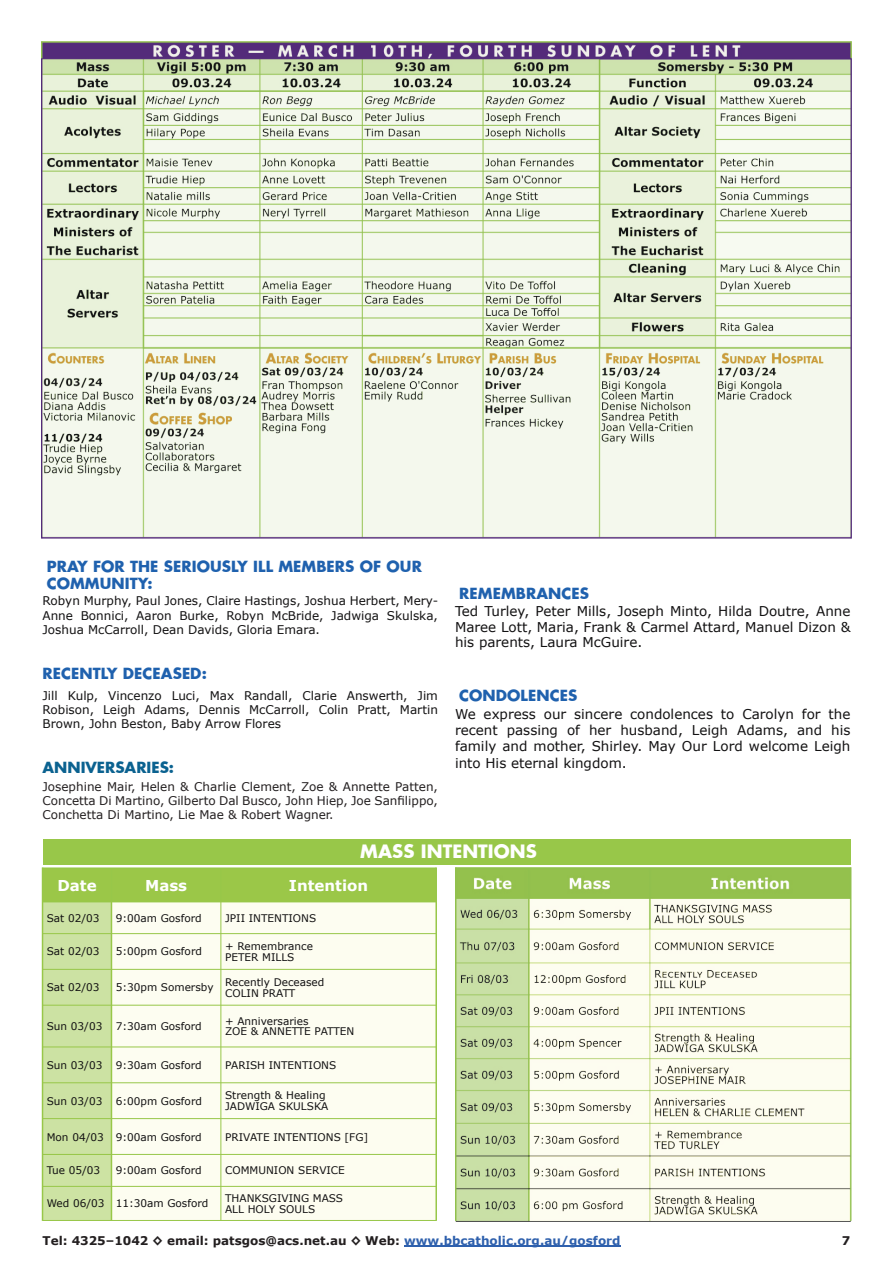
<style>
.page{position:relative;width:893px;height:1263px;background:#fff}
.page>*{position:absolute;margin:0;border:0;box-sizing:border-box;transform-origin:0 0}
.t1{font:700 18px "Futura";letter-spacing:.005em;color:#fff}
.t2{font:700 15px/17.2px "Futura";letter-spacing:.005em;color:#1f61ae}
.t3{font:700 15px "Verdana";color:#fff}
.t4{font:700 15px "Futura";color:#0b6290}
.t5{font:13.5px/16.2px "Verdana";color:#121112;text-align:justify}
.t6{font:12px/14.4px "Verdana";color:#121112;text-align:justify}
.t7{font:12px/13.8px "Verdana";color:#231f20;text-align:justify}
.t8{font:700 12px "Verdana";color:#231f20}
.t9{font:10.5px/10.5px "Verdana";color:#121112}
.s1{color:#2e60ad}
</style>
<div class="page">
<hr style="left:404px;top:1245px;width:217px;height:2px;background:#2e60ad">
<div style="left:43px;top:839px;width:807px;height:26px;background:#98c749"></div>
<div style="left:43px;top:868px;width:393px;height:34px;background:#9bc748"></div>
<div style="left:43px;top:902px;width:68px;height:252px;background:#cce2a3"></div>
<div style="left:112px;top:902px;width:323px;height:31px;background:#fdfdf1"></div>
<div style="left:112px;top:934px;width:323px;height:286px;background:#fdfdf1"></div>
<div style="left:43px;top:1154px;width:68px;height:66px;background:#cde3a3"></div>
<hr style="left:42px;top:867px;width:1px;height:354px;background:#98c749">
<hr style="left:435px;top:867px;width:2px;height:354px;background:#98c749">
<hr style="left:111px;top:868px;width:1px;height:352px;background:#98c749">
<hr style="left:220px;top:902px;width:1px;height:318px;background:#98c749">
<hr style="left:43px;top:867px;width:393px;height:2px;background:#98c749">
<hr style="left:43px;top:933px;width:393px;height:1px;background:#98c749">
<hr style="left:43px;top:969px;width:393px;height:1px;background:#98c749">
<hr style="left:43px;top:1005px;width:393px;height:1px;background:#98c749">
<hr style="left:43px;top:1046px;width:393px;height:1px;background:#98c749">
<hr style="left:43px;top:1082px;width:393px;height:1px;background:#98c749">
<hr style="left:43px;top:1118px;width:393px;height:1px;background:#98c749">
<hr style="left:43px;top:1154px;width:393px;height:1px;background:#98c749">
<hr style="left:43px;top:1186px;width:393px;height:1px;background:#98c749">
<hr style="left:43px;top:1220px;width:393px;height:1px;background:#98c749">
<img style="left:456px;top:867px;width:396px;height:354px">
<img style="left:42px;top:42px;width:809px;height:496px">
<h2 class="t2" style="left:47px;top:559px;width:377px">PRAY FOR THE SERIOUSLY ILL MEMBERS OF OUR<br>COMMUNITY:</h2>
<p class="t6" style="left:43px;top:594px;width:397px">Robyn Murphy, Paul Jones, Claire Hastings, Joshua Herbert, Mery-Anne Bonnici, Aaron Burke, Robyn McBride, Jadwiga Skulska, Joshua McCarroll, Dean Davids, Gloria Emara.</p>
<h2 class="t2" style="left:43px;top:666px;width:166px">RECENTLY DECEASED:</h2>
<p class="t6" style="left:43px;top:689px;width:397px">Jill Kulp, Vincenzo Luci, Max Randall, Clarie Answerth, Jim Robison, Leigh Adams, Dennis McCarroll, Colin Pratt, Martin Brown, John Beston, Baby Arrow Flores</p>
<h2 class="t4" style="left:43px;top:761px;width:133px">ANNIVERSARIES:</h2>
<p class="t7" style="left:43px;top:781px;width:397px">Josephine Mair, Helen &amp; Charlie Clement, Zoe &amp; Annette Patten, Concetta Di Martino, Gilberto Dal Busco, John Hiep, Joe Sanfilippo, Conchetta Di Martino, Lie Mae &amp; Robert Wagner.</p>
<h2 class="t2" style="left:459px;top:586px;width:131px">REMEMBRANCES</h2>
<p class="t5" style="left:455px;top:605px;width:397px;line-height:15.6px">Ted Turley, Peter Mills, Joseph Minto, Hilda Doutre, Anne Maree Lott, Maria, Frank &amp; Carmel Attard, Manuel Dizon &amp; his parents, Laura McGuire.</p>
<h2 class="t2" style="left:459px;top:688px;width:120px">CONDOLENCES</h2>
<p class="t5" style="left:455px;top:707px;width:397px">We express our sincere condolences to Carolyn for the recent passing of her husband, Leigh Adams, and his family and mother, Shirley. May Our Lord welcome Leigh into His eternal kingdom.</p>
<h1 class="t1" style="left:360px;top:843px;width:178px">MASS INTENTIONS</h1>
<h2 class="t3" style="left:57px;top:879px;width:41px">Date</h2>
<h2 class="t3" style="left:145px;top:879px;width:44px">Mass</h2>
<h2 class="t3" style="left:289px;top:879px;width:81px">Intention</h2>
<p class="t9" style="left:47px;top:913px;width:54px">Sat 02/03</p>
<p class="t9" style="left:116px;top:913px;width:88px">9:00am Gosford</p>
<p class="t9" style="left:225px;top:913px;width:93px">JPII INTENTIONS</p>
<p class="t9" style="left:47px;top:947px;width:54px">Sat 02/03</p>
<p class="t9" style="left:116px;top:947px;width:88px">5:00pm Gosford</p>
<p class="t9" style="left:225px;top:942px;width:89px">+ Remembrance<br>PETER MILLS</p>
<p class="t9" style="left:47px;top:983px;width:54px">Sat 02/03</p>
<p class="t9" style="left:116px;top:983px;width:99px">5:30pm Somersby</p>
<p class="t9" style="left:225px;top:978px;width:101px">Recently Deceased<br>COLIN PRATT</p>
<p class="t9" style="left:47px;top:1022px;width:57px">Sun 03/03</p>
<p class="t9" style="left:116px;top:1022px;width:88px">7:30am Gosford</p>
<p class="t9" style="left:225px;top:1017px;width:131px">+ Anniversaries<br>ZOE &amp; ANNETTE PATTEN</p>
<p class="t9" style="left:47px;top:1061px;width:57px">Sun 03/03</p>
<p class="t9" style="left:116px;top:1061px;width:88px">9:30am Gosford</p>
<p class="t9" style="left:225px;top:1061px;width:113px">PARISH INTENTIONS</p>
<p class="t9" style="left:47px;top:1096px;width:57px">Sun 03/03</p>
<p class="t9" style="left:116px;top:1096px;width:88px">6:00pm Gosford</p>
<p class="t9" style="left:225px;top:1091px;width:105px">Strength &amp; Healing<br>JADWIGA SKULSKA</p>
<p class="t9" style="left:47px;top:1132px;width:157px">Mon 04/03 9:00am Gosford</p>
<p class="t9" style="left:225px;top:1132px;width:145px">PRIVATE INTENTIONS [FG]</p>
<p class="t9" style="left:47px;top:1166px;width:55px">Tue 05/03</p>
<p class="t9" style="left:116px;top:1166px;width:88px">9:00am Gosford</p>
<p class="t9" style="left:225px;top:1166px;width:121px">COMMUNION SERVICE</p>
<p class="t9" style="left:47px;top:1199px;width:163px">Wed 06/03 11:30am Gosford</p>
<p class="t9" style="left:225px;top:1194px;width:119px">THANKSGIVING MASS<br>ALL HOLY SOULS</p>
<p class="t8" style="left:43px;top:1235px;width:580px">Tel: 4325–1042 ◊ email: patsgos@acs.net.au ◊ Web: <span class="s1">www.bbcatholic.org.au/gosford</span></p>
<p class="t8" style="left:842px;top:1235px;width:10px">7</p>
</div>
